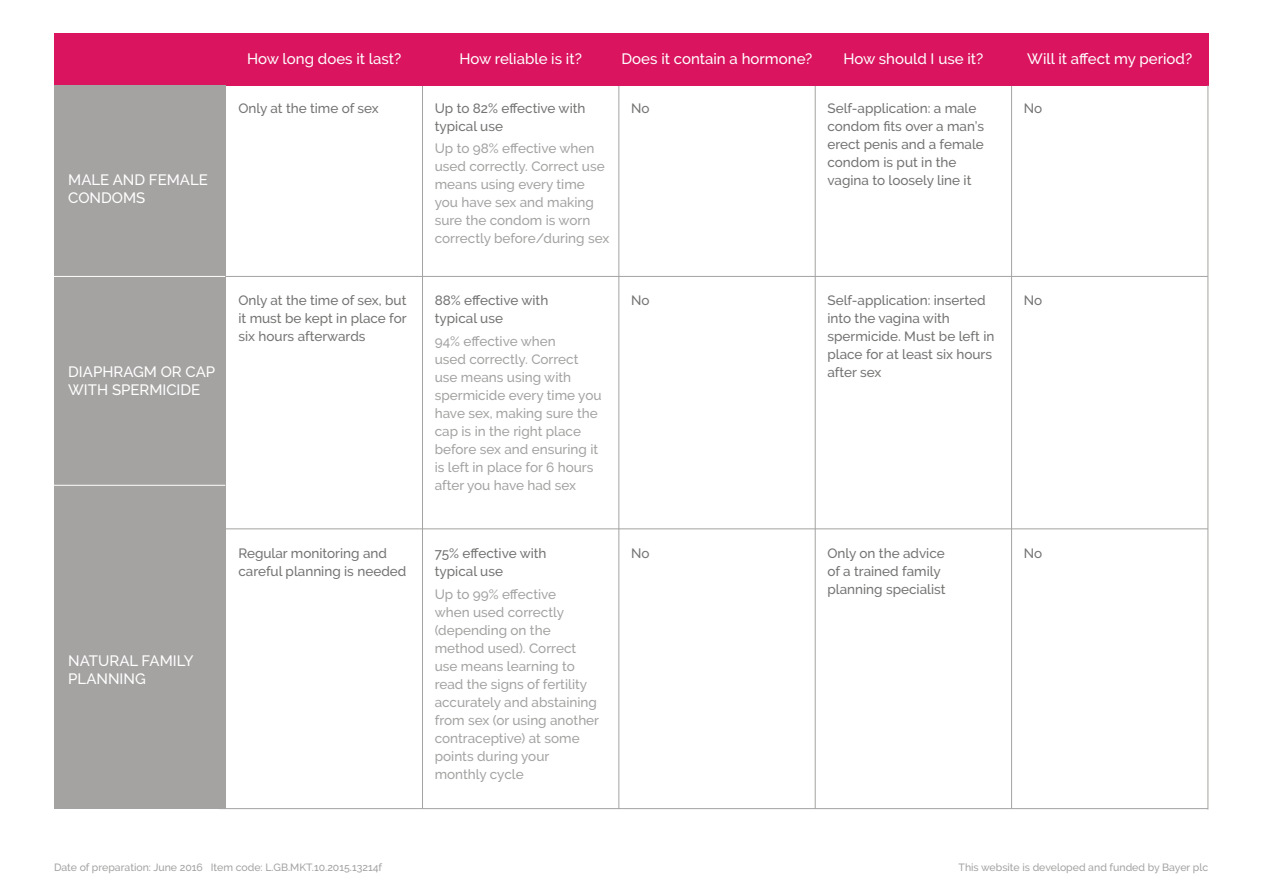
<style>
.page{position:relative;width:1263px;height:893px;background:#fff}
.page>*{position:absolute;margin:0;border:0;box-sizing:border-box;transform-origin:0 0}
.t1{font:500 15px/18px "Raleway";color:#fff}
.t2{font:500 13.5px/18px "Raleway";color:#a4a3a2}
.t3{font:500 13.5px/18px "Raleway";color:#757473}
.t4{font:500 10.5px "Raleway";color:#a4a3a2}
</style>
<div class="page">
<hr style="left:422px;top:85px;width:1px;height:724px;background:#a4a3a2">
<hr style="left:618px;top:85px;width:1px;height:724px;background:#a4a3a2">
<hr style="left:815px;top:85px;width:1px;height:724px;background:#a4a3a2">
<hr style="left:1011px;top:85px;width:1px;height:724px;background:#a4a3a2">
<div style="left:54px;top:33px;width:1154px;height:52px;background:#da145e"></div>
<div style="left:54px;top:85px;width:171px;height:724px;background:#a4a3a2"></div>
<hr style="left:1207px;top:85px;width:1px;height:724px;background:#a4a3a2">
<hr style="left:219px;top:276px;width:989px;height:1px;background:#a4a3a2">
<hr style="left:219px;top:529px;width:989px;height:1px;background:#a4a3a2">
<hr style="left:219px;top:808px;width:989px;height:1px;background:#a4a3a2">
<hr style="left:54px;top:276px;width:171px;height:1px;background:#fffffe">
<hr style="left:54px;top:485px;width:171px;height:1px;background:#fffffe">
<p class="t1" style="left:68px;top:171px;width:141px">MALE AND FEMALE<br>CONDOMS</p>
<p class="t1" style="left:68px;top:363px;width:148px">DIAPHRAGM OR CAP<br>WITH SPERMICIDE</p>
<p class="t1" style="left:68px;top:651px;width:127px">NATURAL FAMILY<br>PLANNING</p>
<p class="t1" style="left:247px;top:50px;width:156px">How long does it last?</p>
<p class="t1" style="left:459px;top:50px;width:124px">How reliable is it?</p>
<p class="t1" style="left:621px;top:50px;width:192px">Does it contain a hormone?</p>
<p class="t1" style="left:843px;top:50px;width:141px">How should I use it?</p>
<p class="t1" style="left:1027px;top:50px;width:166px">Will it affect my period?</p>
<p class="t3" style="left:238px;top:99px;width:142px">Only at the time of sex</p>
<p class="t3" style="left:435px;top:99px;width:152px">Up to 82% effective with typical use</p>
<p class="t2" style="left:435px;top:140px;width:176px">Up to 98% effective when used correctly. Correct use means using every time you have sex and making sure the condom is worn correctly before/during sex</p>
<p class="t3" style="left:631px;top:99px;width:20px">No</p>
<p class="t3" style="left:827px;top:99px;width:158px">Self-application: a male condom fits over a man’s erect penis and a female condom is put in the vagina to loosely line it</p>
<p class="t3" style="left:1024px;top:99px;width:20px">No</p>
<p class="t3" style="left:238px;top:292px;width:170px;text-align:justify">Only at the time of sex, but it must be kept in place for six hours afterwards</p>
<p class="t3" style="left:435px;top:292px;width:115px">88% effective with typical use</p>
<p class="t2" style="left:435px;top:332px;width:168px">94% effective when<br>used correctly. Correct use means using with spermicide every time you have sex, making sure the cap is in the right place before sex and ensuring it is left in place for 6 hours after you have had sex</p>
<p class="t3" style="left:631px;top:292px;width:20px">No</p>
<p class="t3" style="left:827px;top:291px;width:168px">Self-application: inserted into the vagina with spermicide. Must be left in place for at least six hours after sex</p>
<p class="t3" style="left:1024px;top:291px;width:20px">No</p>
<p class="t3" style="left:238px;top:545px;width:169px">Regular monitoring and careful planning is needed</p>
<p class="t3" style="left:435px;top:544px;width:113px">75% effective with typical use</p>
<p class="t2" style="left:435px;top:585px;width:166px">Up to 99% effective<br>when used correctly (depending on the method used). Correct use means learning to read the signs of fertility accurately and abstaining from sex (or using another contraceptive) at some points during your monthly cycle</p>
<p class="t3" style="left:631px;top:545px;width:20px">No</p>
<p class="t3" style="left:827px;top:544px;width:120px">Only on the advice of a trained family planning specialist</p>
<p class="t3" style="left:1024px;top:544px;width:20px">No</p>
<p class="t4" style="left:54px;top:861px;width:330px">Date of preparation: June 2016 Item code: L.GB.MKT.10.2015.13214f</p>
<p class="t4" style="left:958px;top:861px;width:251px">This website is developed and funded by Bayer plc</p>
</div>
